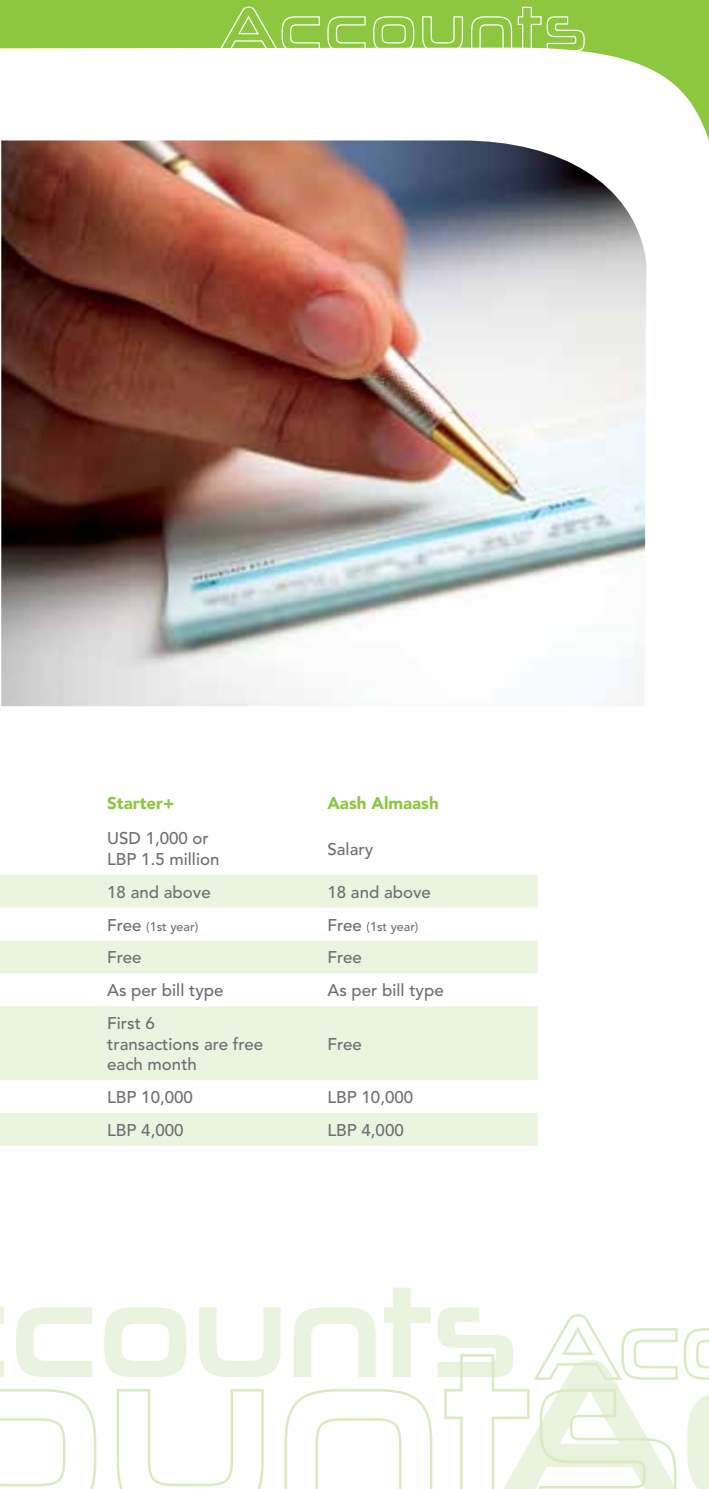
<style>
.page{position:relative;width:709px;height:1489px;background:#fff}
.page>*{position:absolute;margin:0;border:0;box-sizing:border-box;transform-origin:0 0}
.t1{font:500 17px/20.2px "Avenir";color:#6d6e71}
.t2{font:900 17px "Avenir";color:#8dc63f}
.t3{font:500 12.5px "Avenir";color:#6d6e71}
.s1{font-size:17px}
</style>
<div class="page">
<svg style="left:0;top:0;width:709px;height:141px"></svg>
<svg style="left:217px;top:6px;width:103px;height:46px;background:#a1d061"></svg>
<svg style="left:327px;top:16px;width:39px;height:36px"></svg>
<svg style="left:372px;top:16px;width:43px;height:36px;background:#a9d46f"></svg>
<svg style="left:421px;top:16px;width:42px;height:36px;background:#a8d36d"></svg>
<svg style="left:470px;top:6px;width:115px;height:46px;background:#a2d062"></svg>
<svg style="left:0;top:1376px;width:433px;height:112px"></svg>
<svg style="left:0;top:1307px;width:4px;height:69px"></svg>
<svg style="left:16px;top:1307px;width:76px;height:69px"></svg>
<svg style="left:104px;top:1307px;width:82px;height:69px"></svg>
<svg style="left:199px;top:1307px;width:82px;height:69px"></svg>
<svg style="left:294px;top:1307px;width:82px;height:69px"></svg>
<svg style="left:384px;top:1288px;width:46px;height:88px"></svg>
<svg style="left:437px;top:1307px;width:272px;height:181px"></svg>
<img style="left:1px;top:140px;width:646px;height:566px">
<svg style="left:0;top:874px;width:537px;height:271px;fill:#ebf4de"></svg>
<p class="t2" style="left:107px;top:792px;width:69px">Starter+</p>
<p class="t2" style="left:327px;top:792px;width:113px">Aash Almaash</p>
<p class="t1" style="left:107px;top:828px;width:114px">USD 1,000 or<br>LBP 1.5 million</p>
<p class="t1" style="left:327px;top:838px;width:47px">Salary</p>
<p class="t1" style="left:107px;top:882px;width:105px">18 and above</p>
<p class="t1" style="left:327px;top:882px;width:105px">18 and above</p>
<p class="t3" style="left:107px;top:918px;width:92px"><span class="s1">Free</span> (1st year)</p>
<p class="t3" style="left:327px;top:918px;width:92px"><span class="s1">Free</span> (1st year)</p>
<p class="t1" style="left:107px;top:947px;width:36px">Free</p>
<p class="t1" style="left:327px;top:947px;width:36px">Free</p>
<p class="t1" style="left:107px;top:980px;width:118px">As per bill type</p>
<p class="t1" style="left:327px;top:980px;width:118px">As per bill type</p>
<p class="t1" style="left:107px;top:1013px;width:157px">First 6<br>transactions are free each month</p>
<p class="t1" style="left:327px;top:1033px;width:36px">Free</p>
<p class="t1" style="left:107px;top:1087px;width:87px">LBP 10,000</p>
<p class="t1" style="left:327px;top:1087px;width:87px">LBP 10,000</p>
<p class="t1" style="left:107px;top:1120px;width:78px">LBP 4,000</p>
<p class="t1" style="left:327px;top:1120px;width:78px">LBP 4,000</p>
</div>
